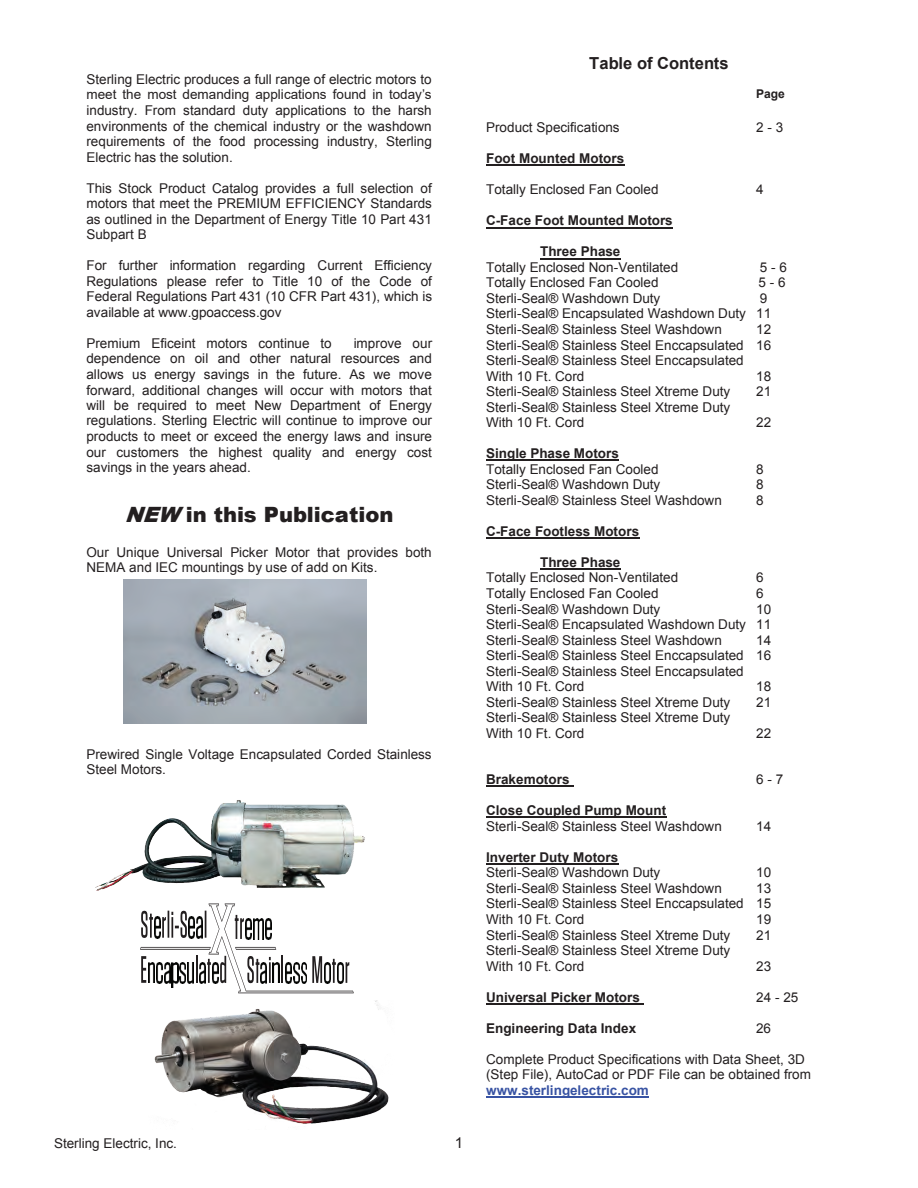
<style>
.page{position:relative;width:918px;height:1188px;background:#fff}
.page>*{position:absolute;margin:0;border:0;box-sizing:border-box;transform-origin:0 0}
.t1{font:900 21px "Arial";color:#231f20}
.t2{font:700 16.5px "Arial";color:#231f20}
.t3{font:15px "Arial";color:#231f20}
.t4{font:13.5px/15.6px "Arial";color:#231f20}
.t5{font:700 13.5px "Arial";color:#231f20}
.t6{font:700 13.5px "Arial";color:#3853a3}
.t7{font:700 12px "Arial";color:#231f20}
.s1{font-style:italic}
</style>
<div class="page">
<hr style="left:486px;top:165px;width:138px;height:1px;background:#231f20">
<hr style="left:486px;top:227px;width:187px;height:1px;background:#231f20">
<hr style="left:540px;top:258px;width:80px;height:1px;background:#231f20">
<hr style="left:486px;top:460px;width:133px;height:1px;background:#231f20">
<hr style="left:486px;top:537px;width:153px;height:2px;background:#231f20">
<hr style="left:540px;top:568px;width:80px;height:2px;background:#231f20">
<hr style="left:486px;top:786px;width:87px;height:1px;background:#231f20">
<hr style="left:486px;top:817px;width:180px;height:1px;background:#231f20">
<hr style="left:486px;top:863px;width:132px;height:2px;background:#231f20">
<hr style="left:486px;top:1003px;width:158px;height:2px;background:#231f20">
<hr style="left:486px;top:1096px;width:163px;height:2px;background:#3853a3">
<svg style="left:140px;top:903px;width:214px;height:90px"></svg>
<img style="left:245px;top:918px;width:6px;height:21px">
<img style="left:253px;top:918px;width:10px;height:21px">
<img style="left:265px;top:918px;width:6px;height:21px">
<img style="left:154px;top:1000px;width:235px;height:124px">
<img style="left:124px;top:580px;width:243px;height:143px">
<img style="left:95px;top:800px;width:270px;height:90px">
<p class="t4" style="left:86px;top:71px;width:347px;text-align:justify">Sterling Electric produces a full range of electric motors to meet the most demanding applications found in today’s industry. From standard duty applications to the harsh environments of the chemical industry or the washdown requirements of the food processing industry, Sterling Electric has the solution.</p>
<p class="t4" style="left:86px;top:180px;width:347px;text-align:justify">This Stock Product Catalog provides a full selection of motors that meet the PREMIUM EFFICIENCY Standards as outlined in the Department of Energy Title 10 Part 431<br>Subpart B</p>
<p class="t4" style="left:86px;top:258px;width:347px;text-align:justify">For further information regarding Current Efficiency Regulations please refer to Title 10 of the Code of Federal Regulations Part 431 (10 CFR Part 431), which is available at www.gpoaccess.gov</p>
<p class="t4" style="left:86px;top:335px;width:247px">Premium Eficeint motors continue to</p>
<p class="t4" style="left:86px;top:335px;width:347px;text-align:justify;text-indent:267px">improve our dependence on oil and other natural resources and allows us energy savings in the future. As we move forward, additional changes will occur with motors that will be required to meet New Department of Energy regulations. Sterling Electric will continue to improve our products to meet or exceed the energy laws and insure our customers the highest quality and energy cost savings in the years ahead.</p>
<h1 class="t1" style="left:125px;top:500px;width:270px"><span class="s1">NEW</span> in this Publication</h1>
<p class="t4" style="left:86px;top:544px;width:347px">Our Unique Universal Picker Motor that provides both<br>NEMA and IEC mountings by use of add on Kits.</p>
<p class="t4" style="left:86px;top:746px;width:347px">Prewired Single Voltage Encapsulated Corded Stainless<br>Steel Motors.</p>
<p class="t4" style="left:54px;top:1136px;width:125px">Sterling Electric, Inc.</p>
<p class="t3" style="left:455px;top:1133px;width:10px">1</p>
<p class="t2" style="left:589px;top:53px;width:141px">Table of Contents</p>
<p class="t7" style="left:756px;top:86px;width:30px">Page</p>
<p class="t4" style="left:486px;top:120px;width:135px">Product Specifications</p>
<p class="t4" style="left:756px;top:120px;width:29px">2 - 3</p>
<p class="t5" style="left:486px;top:150px;width:140px">Foot Mounted Motors</p>
<p class="t4" style="left:486px;top:182px;width:174px">Totally Enclosed Fan Cooled</p>
<p class="t4" style="left:756px;top:182px;width:9px">4</p>
<p class="t5" style="left:486px;top:212px;width:188px">C-Face Foot Mounted Motors</p>
<p class="t5" style="left:540px;top:243px;width:82px">Three Phase</p>
<p class="t4" style="left:486px;top:259px;width:194px">Totally Enclosed Non-Ventilated</p>
<p class="t4" style="left:760px;top:259px;width:29px">5 - 6</p>
<p class="t4" style="left:486px;top:275px;width:174px">Totally Enclosed Fan Cooled</p>
<p class="t4" style="left:758px;top:275px;width:29px">5 - 6</p>
<p class="t4" style="left:486px;top:291px;width:176px">Sterli-Seal® Washdown Duty</p>
<p class="t4" style="left:486px;top:291px;width:287px;text-indent:274px">9<br>Sterli-Seal® Encapsulated Washdown Duty 11<br>Sterli-Seal® Stainless Steel Washdown</p>
<p class="t4" style="left:486px;top:322px;width:287px;text-indent:270px">12<br>Sterli-Seal® Stainless Steel Enccapsulated 16<br>Sterli-Seal® Stainless Steel Enccapsulated<br>With 10 Ft. Cord</p>
<p class="t4" style="left:756px;top:368px;width:17px">18</p>
<p class="t4" style="left:486px;top:384px;width:246px">Sterli-Seal® Stainless Steel Xtreme Duty</p>
<p class="t4" style="left:756px;top:384px;width:17px">21</p>
<p class="t4" style="left:486px;top:399px;width:246px">Sterli-Seal® Stainless Steel Xtreme Duty<br>With 10 Ft. Cord</p>
<p class="t4" style="left:756px;top:415px;width:17px">22</p>
<p class="t5" style="left:486px;top:445px;width:134px">Single Phase Motors</p>
<p class="t4" style="left:486px;top:461px;width:174px">Totally Enclosed Fan Cooled</p>
<p class="t4" style="left:756px;top:461px;width:9px">8</p>
<p class="t4" style="left:486px;top:477px;width:176px">Sterli-Seal® Washdown Duty</p>
<p class="t4" style="left:756px;top:477px;width:9px">8</p>
<p class="t4" style="left:486px;top:492px;width:237px">Sterli-Seal® Stainless Steel Washdown</p>
<p class="t4" style="left:756px;top:492px;width:9px">8</p>
<p class="t5" style="left:486px;top:522px;width:155px">C-Face Footless Motors</p>
<p class="t5" style="left:540px;top:553px;width:82px">Three Phase</p>
<p class="t4" style="left:486px;top:570px;width:194px">Totally Enclosed Non-Ventilated</p>
<p class="t4" style="left:756px;top:570px;width:9px">6</p>
<p class="t4" style="left:486px;top:585px;width:174px">Totally Enclosed Fan Cooled</p>
<p class="t4" style="left:756px;top:585px;width:9px">6</p>
<p class="t4" style="left:486px;top:601px;width:176px">Sterli-Seal® Washdown Duty</p>
<p class="t4" style="left:486px;top:601px;width:287px;text-align:justify;text-indent:270px">10<br>Sterli-Seal® Encapsulated Washdown Duty 11<br>Sterli-Seal® Stainless Steel Washdown</p>
<p class="t4" style="left:486px;top:632px;width:287px;text-indent:270px">14<br>Sterli-Seal® Stainless Steel Enccapsulated 16<br>Sterli-Seal® Stainless Steel Enccapsulated<br>With 10 Ft. Cord</p>
<p class="t4" style="left:756px;top:679px;width:17px">18</p>
<p class="t4" style="left:486px;top:694px;width:246px">Sterli-Seal® Stainless Steel Xtreme Duty</p>
<p class="t4" style="left:756px;top:694px;width:17px">21</p>
<p class="t4" style="left:486px;top:710px;width:246px">Sterli-Seal® Stainless Steel Xtreme Duty<br>With 10 Ft. Cord</p>
<p class="t4" style="left:756px;top:725px;width:17px">22</p>
<p class="t5" style="left:486px;top:771px;width:85px">Brakemotors</p>
<p class="t4" style="left:756px;top:772px;width:29px">6 - 7</p>
<p class="t5" style="left:486px;top:802px;width:182px">Close Coupled Pump Mount</p>
<p class="t4" style="left:486px;top:818px;width:237px">Sterli-Seal® Stainless Steel Washdown</p>
<p class="t4" style="left:756px;top:818px;width:17px">14</p>
<p class="t5" style="left:486px;top:848px;width:134px">Inverter Duty Motors</p>
<p class="t4" style="left:486px;top:865px;width:176px">Sterli-Seal® Washdown Duty</p>
<p class="t4" style="left:756px;top:865px;width:17px">10</p>
<p class="t4" style="left:486px;top:881px;width:237px">Sterli-Seal® Stainless Steel Washdown</p>
<p class="t4" style="left:486px;top:881px;width:287px;text-align:justify;text-indent:270px">13<br>Sterli-Seal® Stainless Steel Enccapsulated 15<br>With 10 Ft. Cord</p>
<p class="t4" style="left:756px;top:912px;width:17px">19</p>
<p class="t4" style="left:486px;top:927px;width:246px">Sterli-Seal® Stainless Steel Xtreme Duty</p>
<p class="t4" style="left:756px;top:927px;width:17px">21</p>
<p class="t4" style="left:486px;top:943px;width:246px">Sterli-Seal® Stainless Steel Xtreme Duty<br>With 10 Ft. Cord</p>
<p class="t4" style="left:756px;top:958px;width:17px">23</p>
<p class="t5" style="left:486px;top:988px;width:155px">Universal Picker Motors</p>
<p class="t4" style="left:756px;top:989px;width:44px">24 - 25</p>
<p class="t5" style="left:486px;top:1019px;width:152px">Engineering Data Index</p>
<p class="t4" style="left:486px;top:1051px;width:326px">Complete Product Specifications with Data Sheet, 3D (Step File), AutoCad or PDF File can be obtained from</p>
<p class="t6" style="left:486px;top:1081px;width:164px">www.sterlingelectric.com</p>
<p class="t4" style="left:756px;top:1020px;width:17px">26</p>
</div>
